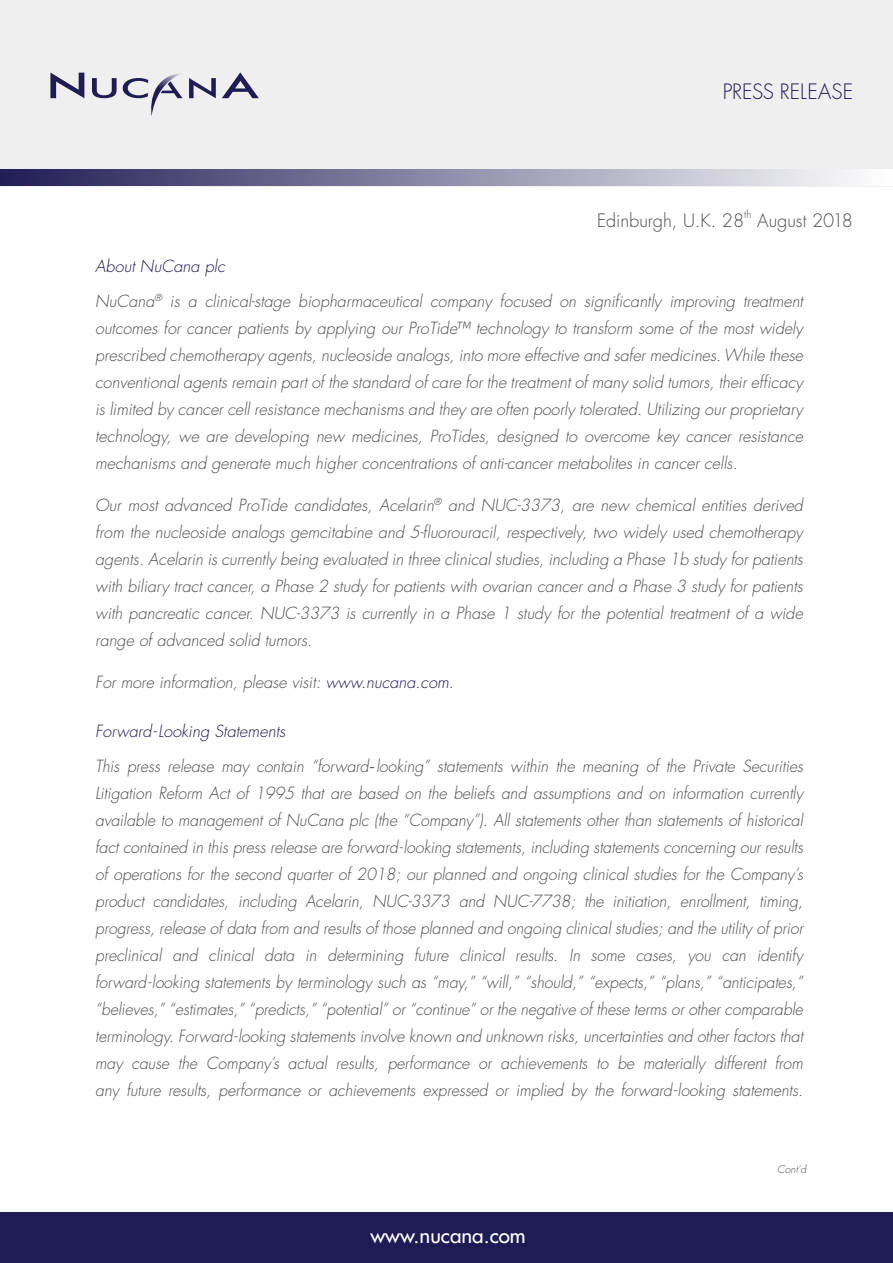
<style>
.page{position:relative;width:893px;height:1263px;background:#fff}
.page>*{position:absolute;margin:0;border:0;box-sizing:border-box;transform-origin:0 0}
.t1{font:20.7px "Futura";color:#fff}
.t2{font:300 20.7px "Futura";color:#1f1b54}
.t3{font:300 18px "Futura";color:#4d4d4f}
.t4{font:italic 300 16.35px/27px "Futura";color:#4d4d4f;text-align:justify}
.t5{font:italic 300 10.5px "Futura";color:#4d4d4f}
.t6{font:300 10.5px "Futura";color:#4d4d4f}
.s1{color:#1f1b54}
.s2{font-family:"Myriad Pro";font-weight:400;font-style:normal}
</style>
<div class="page">
<div style="left:0;top:0;width:893px;height:186px;background:#efeff0"></div>
<div style="left:0;top:1212px;width:893px;height:51px;background:#1f1b54"></div>
<div style="left:0;top:169px;width:893px;height:17px;background:linear-gradient(to right,#201c55,#fff)"></div>
<svg style="left:92px;top:78px;width:25px;height:20px"></svg>
<svg style="left:50px;top:73px;width:34px;height:25px"></svg>
<svg style="left:222px;top:72px;width:37px;height:26px"></svg>
<svg style="left:123px;top:73px;width:93px;height:43px"></svg>
<p class="t2" style="left:723px;top:78px;width:132px">PRESS RELEASE</p>
<p class="t3" style="left:597px;top:209px;width:149px">Edinburgh, U.K. 28</p>
<p class="t6" style="left:744px;top:208px;width:9px">th</p>
<p class="t3" style="left:757px;top:209px;width:97px">August 2018</p>
<p class="t4" style="left:95px;top:249px;width:709px;line-height:34.5px"><span class="s1">About NuCana plc<br></span>NuCana<sup>®</sup> is a clinical-stage biopharmaceutical company focused on significantly improving treatment</p>
<p class="t4" style="left:95px;top:314px;width:709px">outcomes for cancer patients by applying our ProTide™ technology to transform some of the most widely prescribed chemotherapy agents, nucleoside analogs, into more effective and safer medicines. While these conventional agents remain part of the standard of care for the treatment of many solid tumors, their efficacy is limited by cancer cell resistance mechanisms and they are often poorly tolerated. Utilizing our proprietary technology, we are developing new medicines, ProTides, designed to overcome key cancer resistance mechanisms and generate much higher concentrations of anti-cancer metabolites in cancer cells.</p>
<p class="t4" style="left:95px;top:491px;width:709px">Our most advanced ProTide candidates, Acelarin<sup>®</sup> and NUC-3373, are new chemical entities derived from the nucleoside analogs gemcitabine and 5-fluorouracil, respectively, two widely used chemotherapy agents. Acelarin is currently being evaluated in three clinical studies, including a Phase 1b study for patients with biliary tract cancer, a Phase 2 study for patients with ovarian cancer and a Phase 3 study for patients with pancreatic cancer. NUC-3373 is currently in a Phase 1 study for the potential treatment of a wide range of advanced solid tumors.</p>
<p class="t4" style="left:95px;top:668px;width:360px">For more information, please visit: <span class="s1">www.nucana.com</span>.</p>
<p class="t4" style="left:95px;top:714px;width:709px;line-height:34.5px"><span class="s1">Forward-Looking Statements<br></span>This press release may contain “forward<span class="s2">‐</span>looking” statements within the meaning of the Private Securities</p>
<p class="t4" style="left:95px;top:779px;width:709px">Litigation Reform Act of 1995 that are based on the beliefs and assumptions and on information currently available to management of NuCana plc (the “Company”). All statements other than statements of historical fact contained in this press release are forward-looking statements, including statements concerning our results of operations for the second quarter of 2018; our planned and ongoing clinical studies for the Company’s product candidates, including Acelarin, NUC-3373 and NUC-7738; the initiation, enrollment, timing, progress, release of data from and results of those planned and ongoing clinical studies; and the utility of prior preclinical and clinical data in determining future clinical results. In some cases, you can identify forward-looking statements by terminology such as “may,” “will,” “should,” “expects,” “plans,” “anticipates,” “believes,” “estimates,” “predicts,” “potential” or “continue” or the negative of these terms or other comparable terminology. Forward-looking statements involve known and unknown risks, uncertainties and other factors that may cause the Company’s actual results, performance or achievements to be materially different from any future results, performance or achievements expressed or implied by the forward-looking statements.</p>
<p class="t1" style="left:370px;top:1222px;width:157px">www.nucana.com</p>
<p class="t5" style="left:777px;top:1162px;width:31px">Cont’d</p>
</div>
